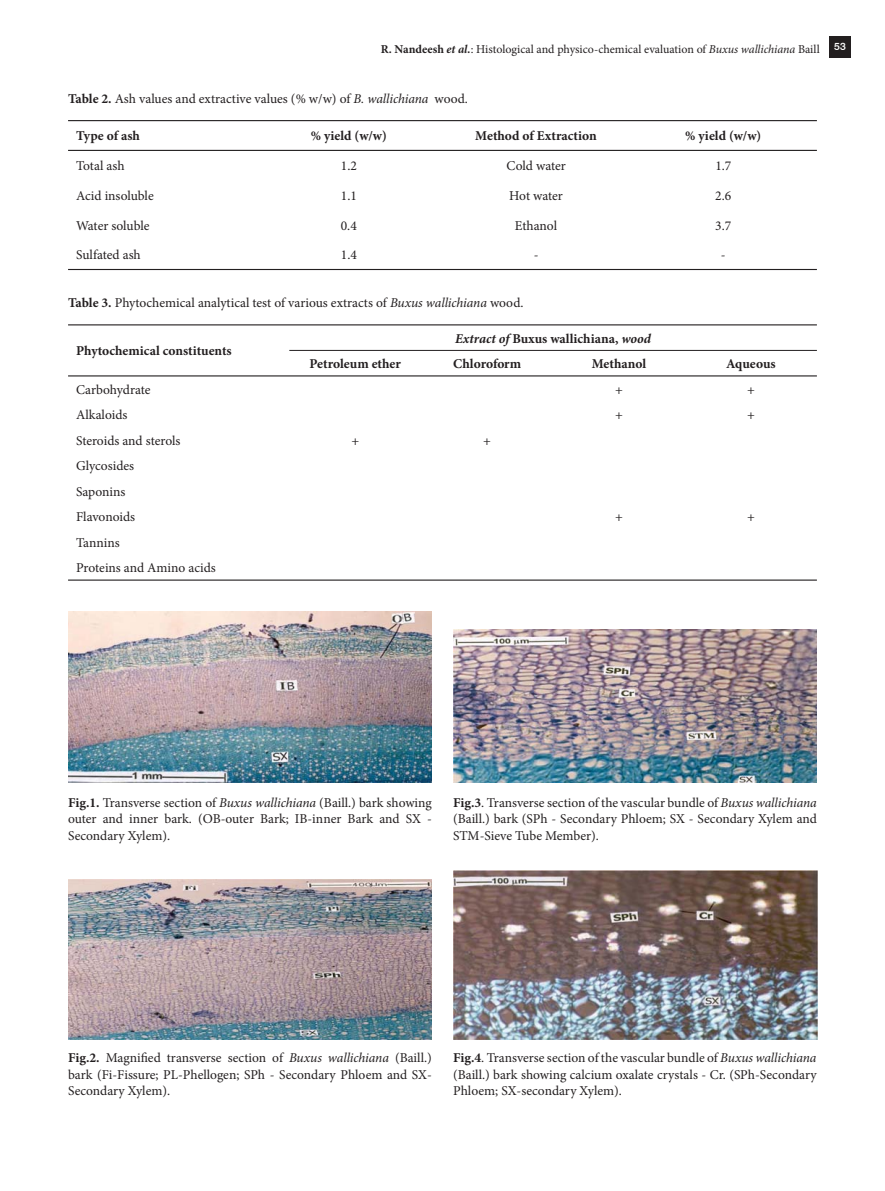
<style>
.page{position:relative;width:885px;height:1191px;background:#fff}
.page>*{position:absolute;margin:0;border:0;box-sizing:border-box;transform-origin:0 0}
.t1{font:13.5px/16.5px "Minion Pro";color:#231f20;text-align:justify}
.t2{font:700 13.5px "Minion Pro";color:#231f20}
.t3{font:12px "Minion Pro";color:#231f20}
.s1{font-weight:700}
.s2{font-weight:700;font-style:italic}
.s3{font-style:italic}
</style>
<div class="page">
<div style="left:829px;top:37px;width:21px;height:21px;background:#231f20"></div>
<hr style="left:68px;top:120px;width:748px;height:1px;background:#231f20">
<hr style="left:68px;top:269px;width:748px;height:1px;background:#231f20">
<hr style="left:68px;top:150px;width:748px;height:1px;background:#231f20">
<hr style="left:68px;top:324px;width:748px;height:1px;background:#231f20">
<hr style="left:68px;top:579px;width:748px;height:1px;background:#231f20">
<hr style="left:68px;top:375px;width:748px;height:1px;background:#231f20">
<hr style="left:289px;top:350px;width:527px;height:1px;background:#231f20">
<img style="left:68px;top:612px;width:364px;height:170px">
<img style="left:68px;top:880px;width:364px;height:159px">
<img style="left:453px;top:630px;width:363px;height:152px">
<img style="left:454px;top:870px;width:363px;height:169px">
<p class="t3" style="left:381px;top:44px;width:466px"><span class="s1">R. Nandeesh</span> <span class="s2">et al.</span>: Histological and physico-chemical evaluation of <span class="s3">Buxus wallichiana</span> Baill <sup>53</sup></p>
<p class="t1" style="left:68px;top:92px;width:401px"><span class="s1">Table 2.</span> Ash values and extractive values (% w/w) of <span class="s3">B. wallichiana</span> wood.</p>
<p class="t2" style="left:76px;top:131px;width:65px">Type of ash</p>
<p class="t2" style="left:311px;top:131px;width:78px">% yield (w/w)</p>
<p class="t2" style="left:475px;top:131px;width:123px">Method of Extraction</p>
<p class="t2" style="left:685px;top:131px;width:78px">% yield (w/w)</p>
<p class="t1" style="left:76px;top:159px;width:50px">Total ash</p>
<p class="t1" style="left:341px;top:159px;width:18px">1.2</p>
<p class="t1" style="left:506px;top:159px;width:61px">Cold water</p>
<p class="t1" style="left:715px;top:159px;width:18px">1.7</p>
<p class="t1" style="left:76px;top:189px;width:79px">Acid insoluble</p>
<p class="t1" style="left:341px;top:189px;width:18px">1.1</p>
<p class="t1" style="left:509px;top:189px;width:55px">Hot water</p>
<p class="t1" style="left:715px;top:189px;width:18px">2.6</p>
<p class="t1" style="left:76px;top:218px;width:75px">Water soluble</p>
<p class="t1" style="left:341px;top:218px;width:18px">0.4</p>
<p class="t1" style="left:515px;top:218px;width:44px">Ethanol</p>
<p class="t1" style="left:715px;top:218px;width:18px">3.7</p>
<p class="t1" style="left:76px;top:248px;width:66px">Sulfated ash</p>
<p class="t1" style="left:341px;top:248px;width:18px">1.4</p>
<p class="t1" style="left:533px;top:248px;width:6px">-</p>
<p class="t1" style="left:720px;top:248px;width:6px">-</p>
<p class="t1" style="left:68px;top:296px;width:457px"><span class="s1">Table 3.</span> Phytochemical analytical test of various extracts of <span class="s3">Buxus wallichiana</span> wood.</p>
<p class="t2" style="left:76px;top:346px;width:157px">Phytochemical constituents</p>
<p class="t2" style="left:455px;top:333px;width:197px"><span class="s3">Extract of</span> Buxus wallichiana, <span class="s3">wood</span></p>
<p class="t2" style="left:309px;top:358px;width:93px">Petroleum ether</p>
<p class="t2" style="left:453px;top:358px;width:69px">Chloroform</p>
<p class="t2" style="left:591px;top:358px;width:56px">Methanol</p>
<p class="t2" style="left:726px;top:358px;width:51px">Aqueous</p>
<p class="t1" style="left:76px;top:382px;width:76px">Carbohydrate</p>
<p class="t1" style="left:615px;top:382px;width:9px">+</p>
<p class="t1" style="left:747px;top:382px;width:9px">+</p>
<p class="t1" style="left:76px;top:408px;width:53px">Alkaloids</p>
<p class="t1" style="left:615px;top:408px;width:9px">+</p>
<p class="t1" style="left:747px;top:408px;width:9px">+</p>
<p class="t1" style="left:76px;top:433px;width:106px">Steroids and sterols</p>
<p class="t1" style="left:351px;top:433px;width:9px">+</p>
<p class="t1" style="left:483px;top:433px;width:9px">+</p>
<p class="t1" style="left:76px;top:454px;width:60px;line-height:25.5px;text-align:left">Glycosides<br>Saponins<br>Flavonoids</p>
<p class="t1" style="left:615px;top:510px;width:9px">+</p>
<p class="t1" style="left:747px;top:510px;width:9px">+</p>
<p class="t1" style="left:76px;top:531px;width:141px;line-height:25.2px">Tannins<br>Proteins and Amino acids</p>
<p class="t1" style="left:68px;top:795px;width:365px"><span class="s1">Fig.1.</span> Transverse section of <span class="s3">Buxus wallichiana</span> (Baill.) bark showing outer and inner bark. (OB-outer Bark; IB-inner Bark and SX - Secondary Xylem).</p>
<p class="t1" style="left:453px;top:795px;width:365px"><span class="s1">Fig.3</span>. Transverse section of the vascular bundle of <span class="s3">Buxus wallichiana </span>(Baill.) bark (SPh - Secondary Phloem; SX - Secondary Xylem and STM-Sieve Tube Member).</p>
<p class="t1" style="left:68px;top:1051px;width:365px"><span class="s1">Fig.2.</span> Magnified transverse section of <span class="s3">Buxus wallichiana</span> (Baill.) bark (Fi-Fissure; PL-Phellogen; SPh - Secondary Phloem and SX-Secondary Xylem).</p>
<p class="t1" style="left:453px;top:1051px;width:365px"><span class="s1">Fig.4</span>. Transverse section of the vascular bundle of <span class="s3">Buxus wallichiana </span>(Baill.) bark showing calcium oxalate crystals - Cr. (SPh-Secondary Phloem; SX-secondary Xylem).</p>
</div>
